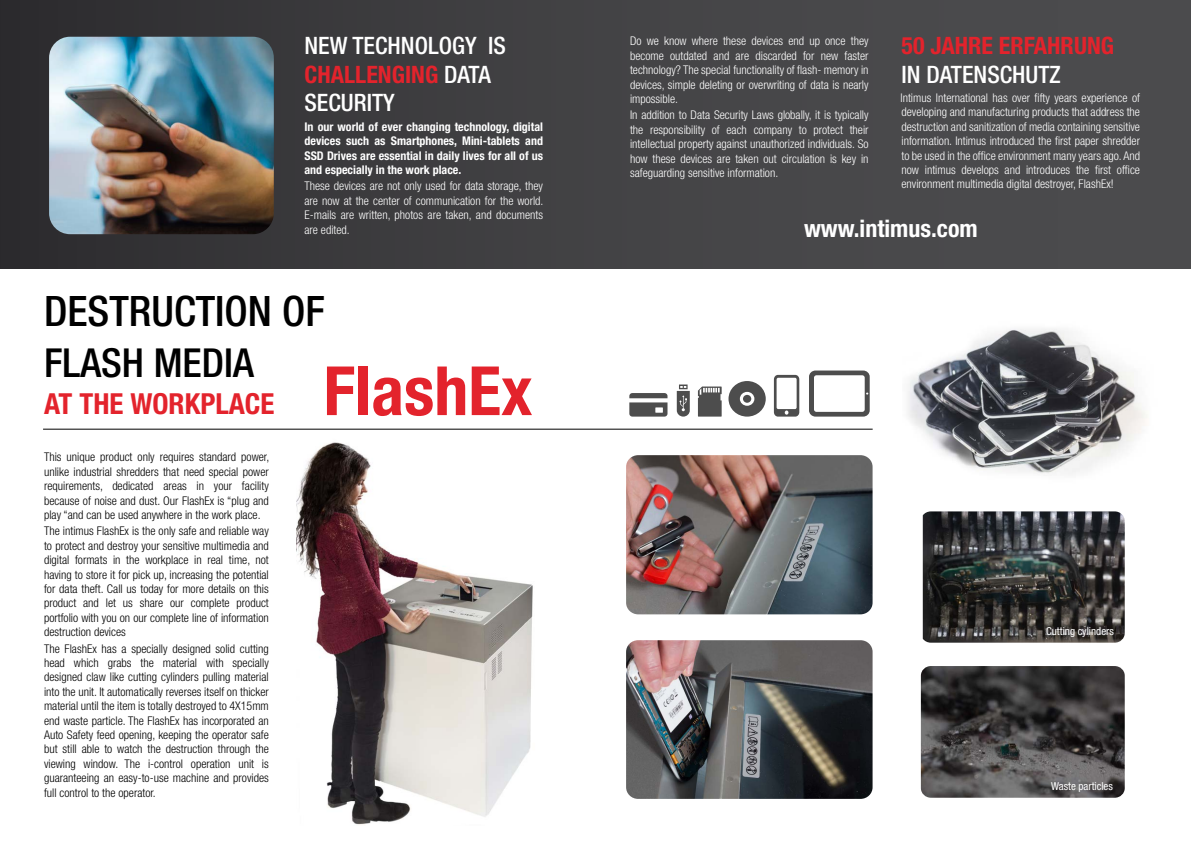
<style>
.page{position:relative;width:1191px;height:842px;background:#fff}
.page>*{position:absolute;margin:0;border:0;box-sizing:border-box;transform-origin:0 0}
.t1{font:700 condensed 68px "Helvetica Neue LT Std";color:#e3232c}
.t2{font:500 condensed 42px "Helvetica Neue LT Std";color:#000}
.t3{font:500 condensed 40px "Helvetica Neue LT Std";color:#000}
.t4{font:700 condensed 29px "Helvetica Neue LT Std";color:#e3232c}
.t5{font:500 condensed 24px/28.8px "Helvetica Neue LT Std";color:#fff}
.t6{font:700 condensed 24px "Helvetica Neue LT Std";color:#e3232c}
.t7{font:700 condensed 24px "Helvetica Neue LT Std";color:#fff}
.t8{font:300 condensed 12px/14.4px "Helvetica Neue LT Std";color:#000;text-align:justify}
.t9{font:300 condensed 12px/14.4px "Helvetica Neue LT Std";color:#fff;text-align:justify}
.t10{font:700 condensed 12px/14.4px "Helvetica Neue LT Std";color:#fff;text-align:justify}
.t11{font:condensed 11px "Helvetica Neue LT Std";color:#fff}
.s1{font-weight:700;color:#e3232c}
</style>
<div class="page">
<img style="left:908px;top:329px;width:239px;height:145px">
<div style="left:0;top:1px;width:1190px;height:267px;background:linear-gradient(to right,#302f32,#505152)"></div>
<img style="left:626px;top:455px;width:246px;height:159px">
<img style="left:626px;top:640px;width:246px;height:159px">
<img style="left:921px;top:666px;width:203px;height:132px">
<img style="left:922px;top:511px;width:202px;height:132px">
<svg style="left:809px;top:370px;width:60px;height:47px"></svg>
<svg style="left:774px;top:375px;width:25px;height:42px"></svg>
<svg style="left:677px;top:384px;width:13px;height:33px"></svg>
<svg style="left:728px;top:381px;width:37px;height:36px"></svg>
<div style="left:743px;top:395px;width:8px;height:8px;background:#4d4d4d;border-radius:50%"></div>
<svg style="left:629px;top:393px;width:38px;height:24px"></svg>
<svg style="left:698px;top:386px;width:23px;height:31px"></svg>
<img style="left:296px;top:442px;width:237px;height:383px">
<img style="left:49px;top:37px;width:225px;height:197px">
<hr style="left:43px;top:429px;width:829px;height:1px;background:#000">
<h3 class="t5" style="left:304px;top:31px;width:203px">NEW TECHNOLOGY IS<br><span class="s1">CHALLENGING</span> DATA<br>SECURITY</h3>
<p class="t10" style="left:304px;top:119px;width:240px">In our world of ever changing technology, digital devices such as Smartphones, Mini-tablets and SSD Drives are essential in daily lives for all of us and especially in the work place.</p>
<p class="t9" style="left:304px;top:179px;width:240px">These devices are not only used for data storage, they are now at the center of communication for the world.<br>E-mails are written, photos are taken, and documents are edited.</p>
<h2 class="t2" style="left:44px;top:286px;width:282px">DESTRUCTION OF</h2>
<h3 class="t3" style="left:44px;top:339px;width:211px">FLASH MEDIA</h3>
<h3 class="t4" style="left:44px;top:386px;width:232px">AT THE WORKPLACE</h3>
<h1 class="t1" style="left:323px;top:350px;width:210px">FlashEx</h1>
<p class="t8" style="left:44px;top:450px;width:227px">This unique product only requires standard power, unlike industrial shredders that need special power requirements, dedicated areas in your facility because of noise and dust. Our FlashEx is “plug and play “and can be used anywhere in the work place.</p>
<p class="t8" style="left:44px;top:524px;width:226px">The intimus FlashEx is the only safe and reliable way to protect and destroy your sensitive multimedia and digital formats in the workplace in real time, not having to store it for pick up, increasing the potential for data theft. Call us today for more details on this product and let us share our complete product portfolio with you on our complete line of information destruction devices</p>
<p class="t8" style="left:44px;top:641px;width:226px">The FlashEx has a specially designed solid cutting head which grabs the material with specially designed claw like cutting cylinders pulling material into the unit. It automatically reverses itself on thicker material until the item is totally destroyed to 4X15mm end waste particle. The FlashEx has incorporated an Auto Safety feed opening, keeping the operator safe but still able to watch the destruction through the viewing window. The i-control operation unit is guaranteeing an easy-to-use machine and provides full control to the operator.</p>
<p class="t9" style="left:630px;top:34px;width:240px">Do we know where these devices end up once they become outdated and are discarded for new faster technology? The special functionality of flash- memory in devices, simple deleting or overwriting of data is nearly impossible.</p>
<p class="t9" style="left:630px;top:108px;width:240px">In addition to Data Security Laws globally, it is typically the responsibility of each company to protect their intellectual property against unauthorized individuals. So how these devices are taken out circulation is key in safeguarding sensitive information.</p>
<h3 class="t6" style="left:901px;top:31px;width:214px">50 JAHRE ERFAHRUNG</h3>
<h3 class="t5" style="left:901px;top:59px;width:161px">IN DATENSCHUTZ</h3>
<p class="t9" style="left:900px;top:91px;width:241px">Intimus International has over fifty years experience of developing and manufacturing products that address the destruction and sanitization of media containing sensitive information. Intimus introduced the first paper shredder to be used in the office environment many years ago. And now intimus develops and introduces the first office environment multimedia digital destroyer, FlashEx!</p>
<h3 class="t7" style="left:804px;top:214px;width:175px">www.intimus.com</h3>
<p class="t11" style="left:1046px;top:624px;width:69px">Cutting cylinders</p>
<p class="t11" style="left:1051px;top:779px;width:63px">Waste particles</p>
</div>
